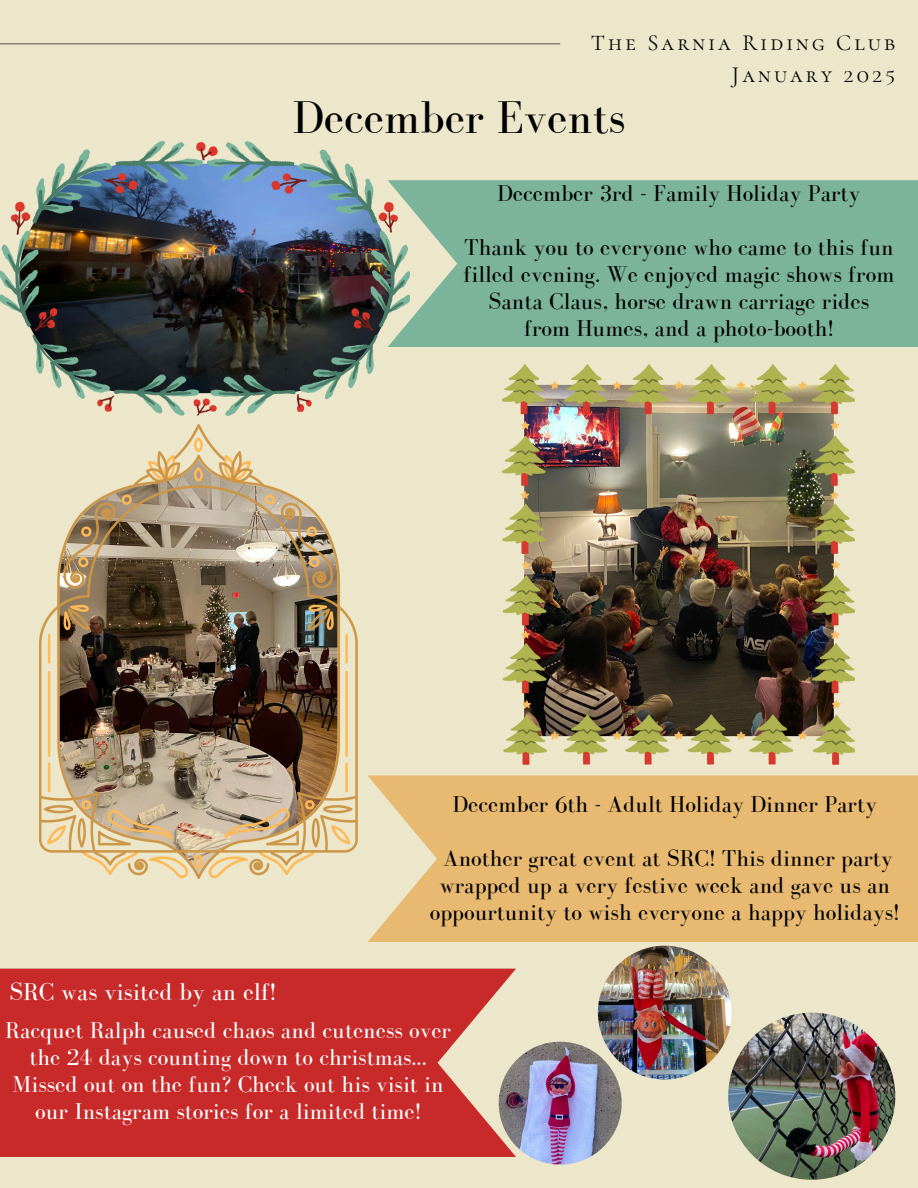
<style>
.page{position:relative;width:918px;height:1188px;background:#ece6ca}
.page>*{position:absolute;margin:0;border:0;box-sizing:border-box;transform-origin:0 0}
.t1{font:47.25px "Bodoni FLF";color:#000}
.t2{font:25.05px "Bodoni FLF";color:#fff}
.t3{font:23.7px/27px "Bodoni FLF";color:#000;text-align:center}
.t4{font:23.7px/27px "Bodoni FLF";color:#fff;text-align:center}
.t5{font:22.5px "Cormorant SC";letter-spacing:.14em;color:#000}
</style>
<div class="page">
<hr style="left:0;top:43px;width:560px;height:1px;background:#696058">
<div style="left:409px;top:180px;width:509px;height:167px;background:#7bb49b"></div>
<img style="left:0;top:142px;width:409px;height:274px">
<img style="left:39px;top:425px;width:318px;height:453px">
<img style="left:503px;top:364px;width:351px;height:400px">
<div style="left:0;top:969px;width:516px;height:188px;background:#c72a29"></div>
<img style="left:728px;top:1013px;width:167px;height:167px;border-radius:50%">
<img style="left:499px;top:1042px;width:123px;height:123px;border-radius:50%">
<div style="left:367px;top:775px;width:551px;height:167px;background:#e8b970"></div>
<img style="left:598px;top:946px;width:134px;height:134px;border-radius:50%">
<p class="t5" style="left:591px;top:29px;width:306px">The Sarnia Riding Club</p>
<p class="t5" style="left:732px;top:61px;width:165px">January 2025</p>
<p class="t1" style="left:293px;top:92px;width:334px">December Events</p>
<p class="t3" style="left:497px;top:179px;width:365px">December 3rd - Family Holiday Party</p>
<h2 class="t3" style="left:463px;top:233px;width:432px">Thank you to everyone who came to this fun filled evening. We enjoyed magic shows from Santa Claus, horse drawn carriage rides from Humes, and a photo-booth!</h2>
<p class="t3" style="left:453px;top:790px;width:426px">December 6th - Adult Holiday Dinner Party</p>
<p class="t3" style="left:430px;top:844px;width:471px">Another great event at SRC! This dinner party wrapped up a very festive week and gave us an oppourtunity to wish everyone a happy holidays!</p>
<h2 class="t2" style="left:9px;top:978px;width:268px">SRC was visited by an elf!</h2>
<p class="t4" style="left:5px;top:1016px;width:447px">Racquet Ralph caused chaos and cuteness over the 24 days counting down to christmas...<br>Missed out on the fun? Check out his visit in our Instagram stories for a limited time!</p>
</div>
